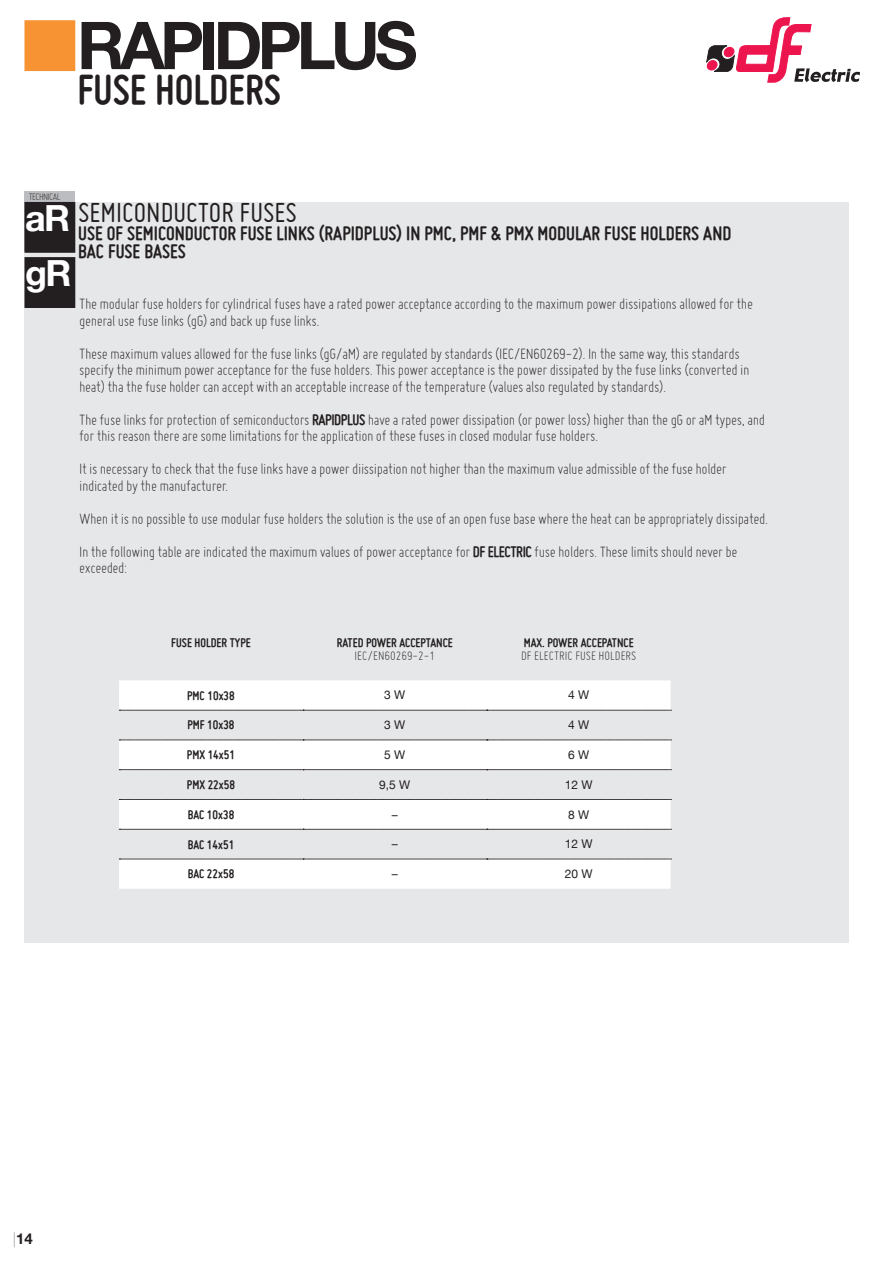
<style>
.page{position:relative;width:893px;height:1263px;background:#fff}
.page>*{position:absolute;margin:0;border:0;box-sizing:border-box;transform-origin:0 0}
.t1{font:700 66px "Helvetica Neue";letter-spacing:-.075em;color:#231f20}
.t2{font:700 45px "Miso";color:#231f20}
.t3{font:700 36px/55.2px "Helvetica Neue";color:#fff}
.t4{font:30px "Miso";color:#231f20}
.t5{font:700 21px/18px "Miso";color:#231f20}
.t6{font:300 16.5px/16.5px "Miso";letter-spacing:-.025em;color:#231f20}
.t7{font:700 15px "Helvetica Neue";color:#231f20}
.t8{font:700 13.5px "Miso";color:#231f20}
.t9{font:300 13.5px "Miso";color:#231f20}
.t10{font:12px "Helvetica Neue";color:#231f20}
.t11{font:300 10.5px "Miso";letter-spacing:-.05em;color:#231f20}
.s1{font-weight:700}
.s2{font-weight:200}
</style>
<div class="page">
<div style="left:24px;top:20px;width:51px;height:51px;background:#f79332;border:2px solid #f79332"></div>
<svg style="left:706px;top:17px;width:154px;height:66px"></svg>
<div style="left:24px;top:203px;width:825px;height:740px;background:#e6e7e9"></div>
<div style="left:24px;top:191px;width:51px;height:60px;background:#bcbdc0"></div>
<svg style="left:119px;top:680px;width:552px;height:209px;fill:#fff"></svg>
<svg style="left:119px;top:710px;width:552px;height:1px"></svg>
<svg style="left:119px;top:740px;width:552px;height:1px"></svg>
<svg style="left:119px;top:769px;width:552px;height:1px"></svg>
<svg style="left:119px;top:799px;width:552px;height:1px"></svg>
<svg style="left:119px;top:829px;width:552px;height:1px"></svg>
<svg style="left:119px;top:859px;width:552px;height:1px"></svg>
<div style="left:25px;top:203px;width:50px;height:49px;background:#231f20"></div>
<div style="left:24px;top:202px;width:51px;height:51px;border:2px solid #231f20"></div>
<div style="left:25px;top:258px;width:50px;height:49px;background:#231f20"></div>
<div style="left:24px;top:257px;width:51px;height:51px;border:2px solid #231f20"></div>
<h1 class="t1" style="left:77px;top:5px;width:342px">RAPIDPLUS</h1>
<h2 class="t2" style="left:77px;top:64px;width:205px">FUSE HOLDERS</h2>
<p class="t11" style="left:29px;top:191px;width:33px">TECHNICAL</p>
<h3 class="t3" style="left:25px;top:190px;width:48px">aR gR</h3>
<h3 class="t4" style="left:78px;top:196px;width:220px">SEMICONDUCTOR FUSES</h3>
<p class="t5" style="left:78px;top:224px;width:655px">USE OF SEMICONDUCTOR FUSE LINKS (RAPIDPLUS) IN PMC, PMF &amp; PMX MODULAR FUSE HOLDERS AND<br>BAC FUSE BASES</p>
<p class="t6" style="left:79px;top:295px;width:675px">The modular fuse holders for cylindrical fuses have a rated power acceptance according to the maximum power dissipations allowed for the general use fuse links (gG) and back up fuse links.</p>
<p class="t6" style="left:79px;top:345px;width:672px">These maximum values allowed for the fuse links (gG/aM) are regulated by standards (IEC/EN60269-2). In the same way, this standards specify the minimum power acceptance for the fuse holders. This power acceptance is the power dissipated by the fuse links (converted in heat) tha the fuse holder can accept with an acceptable increase of the temperature (values also regulated by standards).</p>
<p class="t6" style="left:79px;top:411px;width:688px">The fuse links for protection of semiconductors <span class="s1">RAPIDPLUS</span> have a rated power dissipation (or power loss) higher than the gG or aM types, and for this reason there are some limitations for the application of these fuses in closed modular fuse holders.</p>
<p class="t6" style="left:79px;top:460px;width:649px">It is necessary to check that the fuse links have a power diissipation not higher than the maximum value admissible of the fuse holder indicated by the manufacturer.</p>
<p class="t6" style="left:79px;top:501px;width:691px;line-height:33px">When it is no possible to use modular fuse holders the solution is the use of an open fuse base where the heat can be appropriately dissipated.<br>In the following table are indicated the maximum values of power acceptance for <span class="s1">DF ELECTRIC</span> fuse holders. These limits should never be</p>
<p class="t6" style="left:79px;top:559px;width:50px">exceeded:</p>
<p class="t8" style="left:171px;top:635px;width:81px">FUSE HOLDER TYPE</p>
<p class="t8" style="left:337px;top:635px;width:118px">RATED POWER ACCEPTANCE</p>
<p class="t9" style="left:355px;top:648px;width:82px">IEC/EN60269-2-1</p>
<p class="t8" style="left:524px;top:635px;width:112px">MAX. POWER ACCEPATNCE</p>
<p class="t9" style="left:521px;top:648px;width:117px">DF ELECTRIC FUSE HOLDERS</p>
<p class="t8" style="left:187px;top:688px;width:49px">PMC 10x38</p>
<p class="t10" style="left:384px;top:688px;width:23px">3 W</p>
<p class="t10" style="left:568px;top:688px;width:23px">4 W</p>
<p class="t8" style="left:187px;top:717px;width:49px">PMF 10x38</p>
<p class="t10" style="left:384px;top:718px;width:23px">3 W</p>
<p class="t10" style="left:568px;top:718px;width:23px">4 W</p>
<p class="t8" style="left:187px;top:747px;width:50px">PMX 14x51</p>
<p class="t10" style="left:384px;top:748px;width:23px">5 W</p>
<p class="t10" style="left:568px;top:748px;width:23px">6 W</p>
<p class="t8" style="left:187px;top:777px;width:50px">PMX 22x58</p>
<p class="t10" style="left:379px;top:777px;width:33px">9,5 W</p>
<p class="t10" style="left:565px;top:777px;width:29px">12 W</p>
<p class="t8" style="left:188px;top:807px;width:48px">BAC 10x38</p>
<p class="t10" style="left:392px;top:807px;width:7px">–</p>
<p class="t10" style="left:568px;top:807px;width:23px">8 W</p>
<p class="t8" style="left:188px;top:836px;width:48px">BAC 14x51</p>
<p class="t10" style="left:392px;top:837px;width:7px">–</p>
<p class="t10" style="left:565px;top:837px;width:29px">12 W</p>
<p class="t8" style="left:188px;top:866px;width:48px">BAC 22x58</p>
<p class="t10" style="left:392px;top:867px;width:7px">–</p>
<p class="t10" style="left:565px;top:867px;width:29px">20 W</p>
<p class="t7" style="left:13px;top:1229px;width:22px"><span class="s2">|</span>14</p>
</div>
